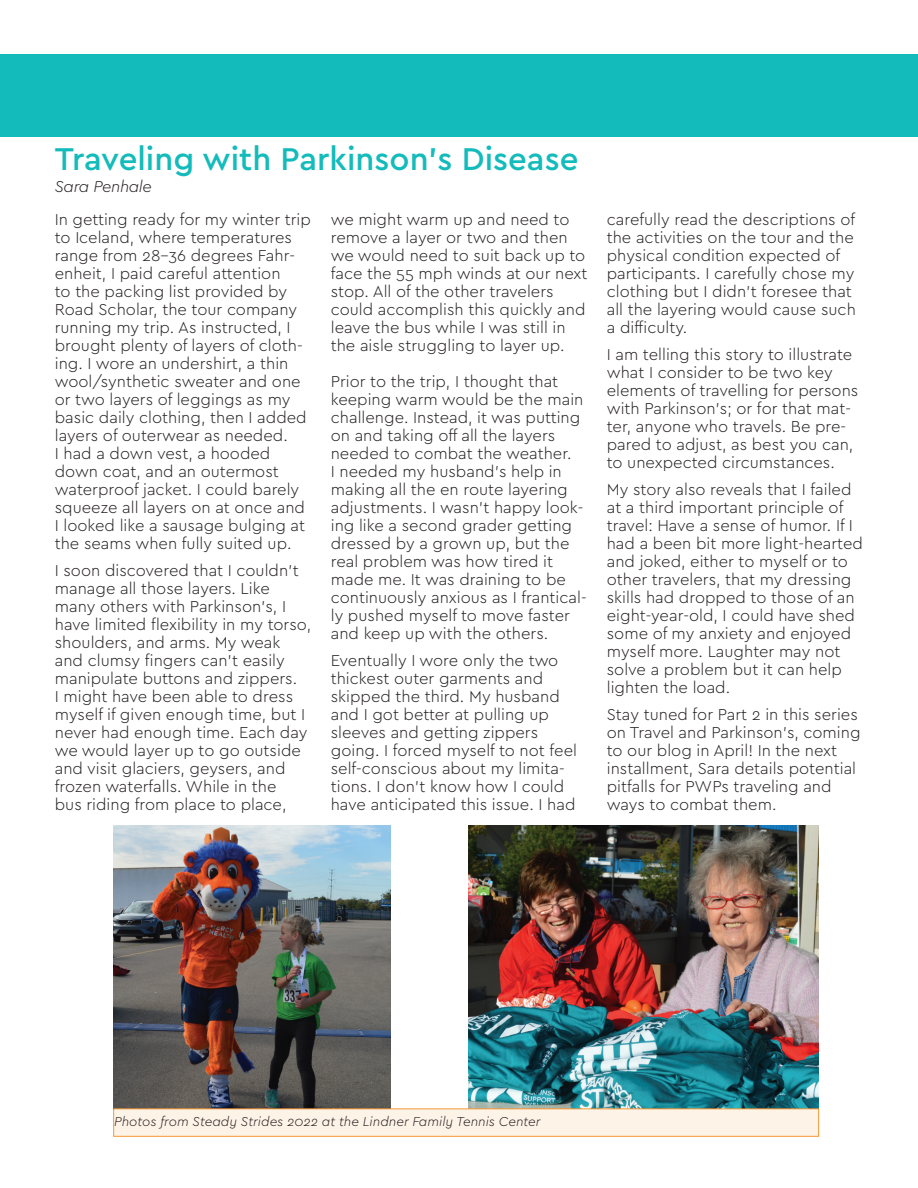
<style>
.page{position:relative;width:918px;height:1188px;background:#fff}
.page>*{position:absolute;margin:0;border:0;box-sizing:border-box;transform-origin:0 0}
.t1{font:500 33px "Cera PRO";color:#14bbbb}
.t2{font:300 16.5px/18px "Cera PRO";color:#231f20}
.t3{font:italic 300 16.5px "Cera PRO";letter-spacing:-.02em;color:#231f20}
.t4{font:italic 300 13.5px "Cera PRO";color:#231f20}
</style>
<div class="page">
<div style="left:0;top:54px;width:918px;height:83px;background:#14bbbb"></div>
<img style="left:468px;top:825px;width:351px;height:283px">
<img style="left:113px;top:825px;width:278px;height:283px">
<div style="left:114px;top:1109px;width:705px;height:27px;background:#fef3e7"></div>
<div style="left:113px;top:1108px;width:706px;height:29px;border:1px solid #f79837"></div>
<h1 class="t1" style="left:55px;top:137px;width:525px">Traveling with Parkinson's Disease</h1>
<p class="t3" style="left:55px;top:176px;width:99px">Sara Penhale</p>
<p class="t2" style="left:55px;top:210px;width:258px">In getting ready for my winter trip to Iceland, where temperatures range from 28-36 degrees Fahr&shy;enheit, I paid careful attention<br>to the packing list provided by<br>Road Scholar, the tour company running my trip. As instructed, I brought plenty of layers of cloth&shy;ing. I wore an undershirt, a thin wool/synthetic sweater and one or two layers of leggings as my basic daily clothing, then I added layers of outerwear as needed.<br>I had a down vest, a hooded down coat, and an outermost waterproof jacket. I could barely squeeze all layers on at once and<br>I looked like a sausage bulging at the seams when fully suited up.</p>
<p class="t2" style="left:55px;top:561px;width:258px">I soon discovered that I couldn’t manage all those layers. Like many others with Parkinson’s, I have limited flexibility in my torso, shoulders, and arms. My weak and clumsy fingers can’t easily manipulate buttons and zippers.<br>I might have been able to dress myself if given enough time, but I never had enough time. Each day we would layer up to go outside and visit glaciers, geysers, and frozen waterfalls. While in the<br>bus riding from place to place,</p>
<p class="t2" style="left:331px;top:210px;width:258px">we might warm up and need to remove a layer or two and then we would need to suit back up to face the 55 mph winds at our next stop. All of the other travelers could accomplish this quickly and leave the bus while I was still in the aisle struggling to layer up.</p>
<p class="t2" style="left:331px;top:372px;width:257px">Prior to the trip, I thought that keeping warm would be the main challenge. Instead, it was putting on and taking off all the layers needed to combat the weather.<br>I needed my husband’s help in making all the en route layering adjustments. I wasn’t happy look&shy;ing like a second grader getting dressed by a grown up, but the real problem was how tired it made me. It was draining to be continuously anxious as I frantical&shy;ly pushed myself to move faster and keep up with the others.</p>
<p class="t2" style="left:331px;top:651px;width:248px">Eventually I wore only the two thickest outer garments and skipped the third. My husband and I got better at pulling up sleeves and getting zippers going. I forced myself to not feel self-conscious about my limita&shy;tions. I don’t know how I could have anticipated this issue. I had</p>
<p class="t2" style="left:607px;top:210px;width:251px">carefully read the descriptions of the activities on the tour and the physical condition expected of participants. I carefully chose my clothing but I didn’t foresee that all the layering would cause such a difficulty.</p>
<p class="t2" style="left:607px;top:345px;width:253px">I am telling this story to illustrate what I consider to be two key elements of travelling for persons with Parkinson’s; or for that mat&shy;ter, anyone who travels. Be pre&shy;pared to adjust, as best you can, to unexpected circumstances.</p>
<p class="t2" style="left:607px;top:480px;width:258px">My story also reveals that I failed at a third important principle of travel: Have a sense of humor. If I had a been bit more light-hearted and joked, either to myself or to other travelers, that my dressing skills had dropped to those of an eight-year-old, I could have shed some of my anxiety and enjoyed myself more. Laughter may not solve a problem but it can help lighten the load.</p>
<p class="t2" style="left:607px;top:705px;width:255px">Stay tuned for Part 2 in this series on Travel and Parkinson’s, coming to our blog in April! In the next installment, Sara details potential pitfalls for PWPs traveling and ways to combat them.</p>
<p class="t4" style="left:114px;top:1113px;width:428px">Photos from Steady Strides 2022 at the Lindner Family Tennis Center</p>
</div>
